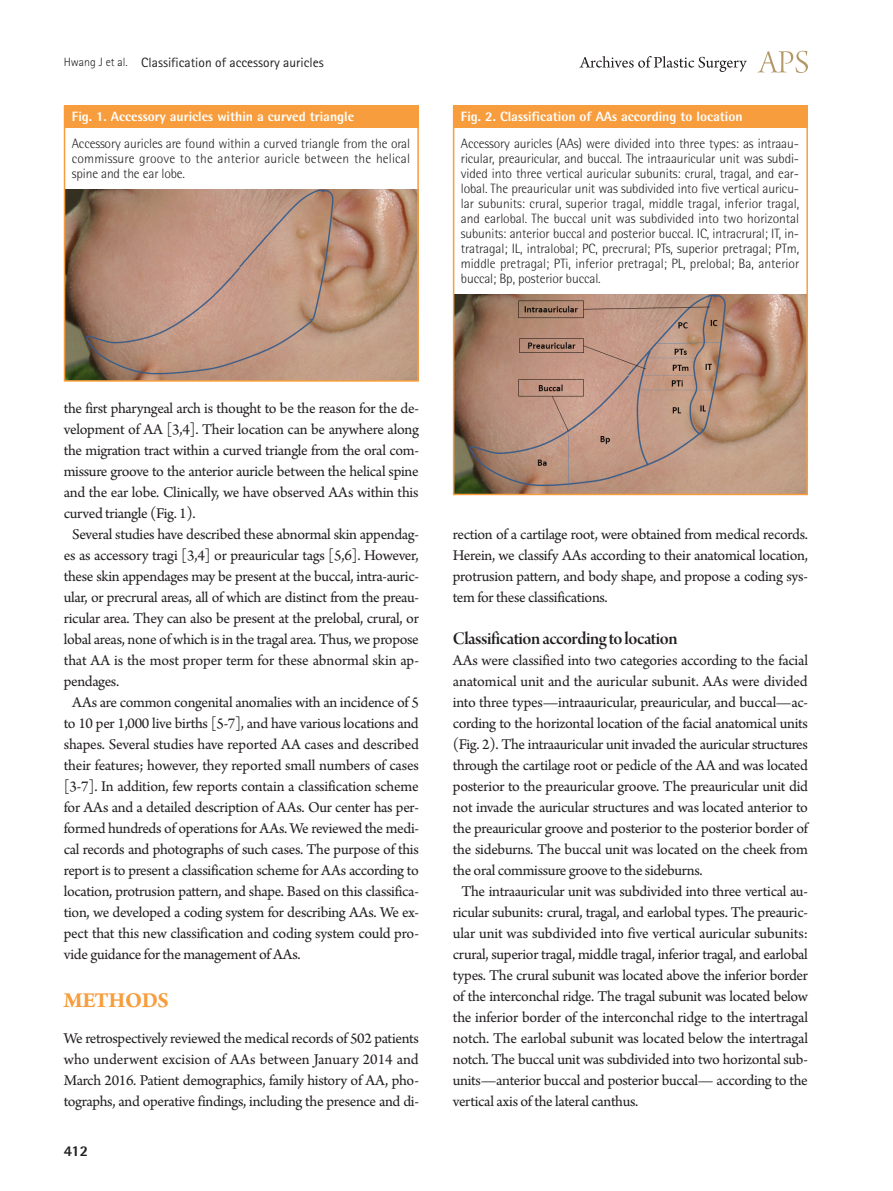
<style>
.page{position:relative;width:893px;height:1191px;background:#fff}
.page>*{position:absolute;margin:0;border:0;box-sizing:border-box;transform-origin:0 0}
.대제목{font:700 22.5px "Arno Pro";letter-spacing:-.02em;color:#f89d3d}
.중제목{font:18.75px "Arno Pro Smbd Display";letter-spacing:-.025em;color:#231f20}
.본문{font:15.75px/21px "Arno Pro";letter-spacing:-.02em;color:#231f20;text-align:justify}
.본문_0{font:15.75px/21px "Arno Pro";letter-spacing:-.02em;color:#231f20;text-align:justify}
.t1{font:800 15px "Rotis Semi Sans Std";color:#231f20}
.그림설명{font:300 13.5px/15px "Rotis Semi Sans Std";color:#231f20;text-align:justify}
.표그림제목{font:800 13.5px "Rotis Semi Sans Std";color:#fff}
.하시라_제목{font:13.5px "Rotis Sans Serif Std";color:#231f20}
.s1{font-weight:300;font-size:12px}
</style>
<div class="page">
<svg style="left:757px;top:51px;width:51px;height:22px"></svg>
<svg style="left:579px;top:56px;width:168px;height:16px"></svg>
<img style="left:67px;top:189px;width:349px;height:190px">
<div style="left:64px;top:106px;width:354px;height:22px;background:#f89d3d"></div>
<div style="left:64px;top:106px;width:355px;height:276px;border:2px solid #f89d3d"></div>
<img style="left:456px;top:294px;width:349px;height:198px">
<div style="left:453px;top:106px;width:354px;height:22px;background:#f89d3d"></div>
<div style="left:453px;top:106px;width:355px;height:389px;border:2px solid #f89d3d"></div>
<p class="하시라_제목" style="left:64px;top:54px;width:261px"><span class="s1">Hwang J et al.</span> Classification of accessory auricles</p>
<p class="표그림제목" style="left:72px;top:107px;width:284px">Fig. 1. Accessory auricles within a curved triangle</p>
<p class="그림설명" style="left:72px;top:135px;width:340px">Accessory auricles are found within a curved triangle from the oral commissure groove to the anterior auricle between the helical spine and the ear lobe.</p>
<p class="표그림제목" style="left:461px;top:107px;width:283px">Fig. 2. Classification of AAs according to location</p>
<p class="그림설명" style="left:461px;top:135px;width:340px">Accessory auricles (AAs) were divided into three types: as intraau&shy;ricular, preauricular, and buccal. The intraauricular unit was subdi&shy;vided into three vertical auricular subunits: crural, tragal, and ear&shy;lobal. The preauricular unit was subdivided into five vertical auricu&shy;lar subunits: crural, superior tragal, middle tragal, inferior tragal, and earlobal. The buccal unit was subdivided into two horizontal subunits: anterior buccal and posterior buccal. IC, intracrural; IT, in&shy;tratragal; IL, intralobal; PC, precrural; PTs, superior pretragal; PTm, middle pretragal; PTi, inferior pretragal; PL, prelobal; Ba, anterior buccal; Bp, posterior buccal.</p>
<p class="본문_0" style="left:64px;top:399px;width:357px">the first pharyngeal arch is thought to be the reason for the de&shy;velopment of AA [3,4]. Their location can be anywhere along the migration tract within a curved triangle from the oral com&shy;missure groove to the anterior auricle between the helical spine and the ear lobe. Clinically, we have observed AAs within this curved triangle (Fig. 1).</p>
<p class="본문" style="left:64px;top:525px;width:357px;text-indent:9px">Several studies have described these abnormal skin appendag&shy;es as accessory tragi [3,4] or preauricular tags [5,6]. However, these skin appendages may be present at the buccal, intra-auric&shy;ular, or precrural areas, all of which are distinct from the preau&shy;ricular area. They can also be present at the prelobal, crural, or lobal areas, none of which is in the tragal area. Thus, we propose that AA is the most proper term for these abnormal skin ap&shy;pendages.</p>
<p class="본문" style="left:64px;top:693px;width:357px;text-indent:9px">AAs are common congenital anomalies with an incidence of 5 to 10 per 1,000 live births [5-7], and have various locations and shapes. Several studies have reported AA cases and described their features; however, they reported small numbers of cases [3-7]. In addition, few reports contain a classification scheme for AAs and a detailed description of AAs. Our center has per&shy;formed hundreds of operations for AAs. We reviewed the medi&shy;cal records and photographs of such cases. The purpose of this report is to present a classification scheme for AAs according to location, protrusion pattern, and shape. Based on this classifica&shy;tion, we developed a coding system for describing AAs. We ex&shy;pect that this new classification and coding system could pro&shy;vide guidance for the management of AAs.</p>
<p class="대제목" style="left:64px;top:987px;width:107px">METHODS</p>
<p class="본문_0" style="left:64px;top:1029px;width:357px">We retrospectively reviewed the medical records of 502 patients who underwent excision of AAs between January 2014 and March 2016. Patient demographics, family history of AA, pho&shy;tographs, and operative findings, including the presence and di-</p>
<p class="t1" style="left:64px;top:1141px;width:26px">412</p>
<p class="본문_0" style="left:453px;top:525px;width:357px">rection of a cartilage root, were obtained from medical records.<br>Herein, we classify AAs according to their anatomical location, protrusion pattern, and body shape, and propose a coding sys&shy;tem for these classifications.</p>
<p class="중제목" style="left:453px;top:628px;width:226px">Classification according to location</p>
<p class="본문_0" style="left:453px;top:651px;width:357px">AAs were classified into two categories according to the facial anatomical unit and the auricular subunit. AAs were divided into three types—intraauricular, preauricular, and buccal—ac&shy;cording to the horizontal location of the facial anatomical units (Fig. 2). The intraauricular unit invaded the auricular structures through the cartilage root or pedicle of the AA and was located posterior to the preauricular groove. The preauricular unit did not invade the auricular structures and was located anterior to the preauricular groove and posterior to the posterior border of the sideburns. The buccal unit was located on the cheek from the oral commissure groove to the sideburns.</p>
<p class="본문" style="left:453px;top:882px;width:357px;text-indent:9px">The intraauricular unit was subdivided into three vertical au&shy;ricular subunits: crural, tragal, and earlobal types. The preauric&shy;ular unit was subdivided into five vertical auricular subunits: crural, superior tragal, middle tragal, inferior tragal, and earlobal types. The crural subunit was located above the inferior border of the interconchal ridge. The tragal subunit was located below the inferior border of the interconchal ridge to the intertragal notch. The earlobal subunit was located below the intertragal notch. The buccal unit was subdivided into two horizontal sub&shy;units—anterior buccal and posterior buccal— according to the vertical axis of the lateral canthus.</p>
</div>
